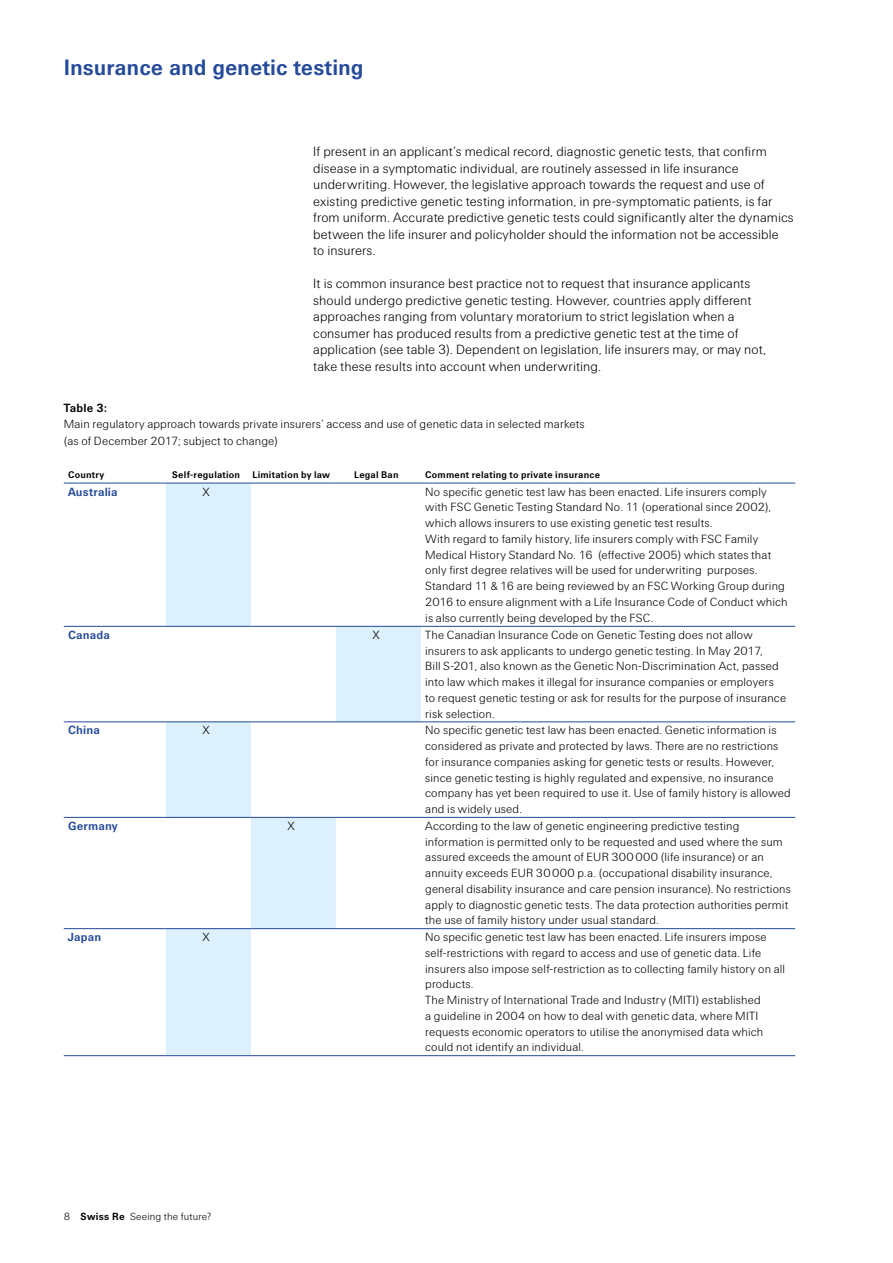
<style>
.page{position:relative;width:893px;height:1263px;background:#fff}
.page>*{position:absolute;margin:0;border:0;box-sizing:border-box;transform-origin:0 0}
.t1{font:700 22.5px "Swiss Re Sans OT";color:#244a9a}
.t2{font:300 13.5px/16.5px "Swiss Re Sans OT";letter-spacing:.005em;color:#000}
.t3{font:300 12px/15.8px "Swiss Re Sans OT";letter-spacing:.01em;color:#000}
.t4{font:700 12px "Swiss Re Sans OT";letter-spacing:.015em;color:#244a9a}
.t5{font:700 12px "Swiss Re Sans OT";letter-spacing:.02em;color:#000}
.t6{font:300 10.5px "Swiss Re Sans OT";letter-spacing:.015em;color:#000}
.t7{font:700 9.75px "Swiss Re Sans OT";letter-spacing:.025em;color:#000}
.s1{font-weight:700}
</style>
<div class="page">
<svg style="left:166px;top:484px;width:255px;height:571px"></svg>
<hr style="left:64px;top:483px;width:102px;height:1px;background:#244a9a">
<hr style="left:166px;top:483px;width:85px;height:1px;background:#244a9a">
<hr style="left:251px;top:483px;width:85px;height:1px;background:#244a9a">
<hr style="left:336px;top:483px;width:85px;height:1px;background:#244a9a">
<hr style="left:421px;top:483px;width:374px;height:1px;background:#244a9a">
<hr style="left:64px;top:626px;width:102px;height:1px;background:#244a9a">
<hr style="left:166px;top:626px;width:85px;height:1px;background:#244a9a">
<hr style="left:251px;top:626px;width:85px;height:1px;background:#244a9a">
<hr style="left:336px;top:626px;width:85px;height:1px;background:#244a9a">
<hr style="left:421px;top:626px;width:374px;height:1px;background:#244a9a">
<hr style="left:64px;top:722px;width:102px;height:1px;background:#244a9a">
<hr style="left:166px;top:722px;width:85px;height:1px;background:#244a9a">
<hr style="left:251px;top:722px;width:85px;height:1px;background:#244a9a">
<hr style="left:336px;top:722px;width:85px;height:1px;background:#244a9a">
<hr style="left:421px;top:722px;width:374px;height:1px;background:#244a9a">
<hr style="left:64px;top:817px;width:102px;height:1px;background:#244a9a">
<hr style="left:166px;top:817px;width:85px;height:1px;background:#244a9a">
<hr style="left:251px;top:817px;width:85px;height:1px;background:#244a9a">
<hr style="left:336px;top:817px;width:85px;height:1px;background:#244a9a">
<hr style="left:421px;top:817px;width:374px;height:1px;background:#244a9a">
<hr style="left:64px;top:928px;width:102px;height:1px;background:#244a9a">
<hr style="left:166px;top:928px;width:85px;height:1px;background:#244a9a">
<hr style="left:251px;top:928px;width:85px;height:1px;background:#244a9a">
<hr style="left:336px;top:928px;width:85px;height:1px;background:#244a9a">
<hr style="left:421px;top:928px;width:374px;height:1px;background:#244a9a">
<hr style="left:64px;top:1055px;width:102px;height:1px;background:#244a9a">
<hr style="left:166px;top:1055px;width:85px;height:1px;background:#244a9a">
<hr style="left:251px;top:1055px;width:85px;height:1px;background:#244a9a">
<hr style="left:336px;top:1055px;width:85px;height:1px;background:#244a9a">
<hr style="left:421px;top:1055px;width:374px;height:1px;background:#244a9a">
<h1 class="t1" style="left:64px;top:54px;width:301px">Insurance and genetic testing</h1>
<p class="t2" style="left:313px;top:143px;width:482px">If present in an applicant’s medical record, diagnostic genetic tests, that confirm disease in a symptomatic individual, are routinely assessed in life insurance underwriting. However, the legislative approach towards the request and use of existing predictive genetic testing information, in pre-symptomatic patients, is far from uniform. Accurate predictive genetic tests could significantly alter the dynamics between the life insurer and policyholder should the information not be accessible<br>to insurers.</p>
<p class="t2" style="left:313px;top:275px;width:454px">It is common insurance best practice not to request that insurance applicants should undergo predictive genetic testing. However, countries apply different approaches ranging from voluntary moratorium to strict legislation when a consumer has produced results from a predictive genetic test at the time of application (see table 3). Dependent on legislation, life insurers may, or may not, take these results into account when underwriting.</p>
<p class="t5" style="left:64px;top:401px;width:45px">Table 3:</p>
<p class="t3" style="left:64px;top:416px;width:522px;line-height:16.5px">Main regulatory approach towards private insurers’ access and use of genetic data in selected markets (as of December 2017; subject to change)</p>
<p class="t7" style="left:68px;top:469px;width:38px">Country</p>
<p class="t7" style="left:172px;top:469px;width:69px">Self-regulation</p>
<p class="t7" style="left:252px;top:469px;width:79px">Limitation by law</p>
<p class="t7" style="left:354px;top:469px;width:46px">Legal Ban</p>
<p class="t7" style="left:425px;top:469px;width:176px">Comment relating to private insurance</p>
<p class="t4" style="left:68px;top:484px;width:51px">Australia</p>
<p class="t3" style="left:203px;top:484px;width:9px">X</p>
<p class="t3" style="left:425px;top:484px;width:364px">No specific genetic test law has been enacted. Life insurers comply with FSC Genetic Testing Standard No. 11 (operational since 2002), which allows insurers to use existing genetic test results.<br>With regard to family history, life insurers comply with FSC Family Medical History Standard No. 16 (effective 2005) which states that only first degree relatives will be used for underwriting purposes.<br>Standard 11 &amp; 16 are being reviewed by an FSC Working Group during 2016 to ensure alignment with a Life Insurance Code of Conduct which is also currently being developed by the FSC.</p>
<p class="t4" style="left:68px;top:628px;width:43px">Canada</p>
<p class="t3" style="left:373px;top:627px;width:9px">X</p>
<p class="t3" style="left:425px;top:627px;width:362px">The Canadian Insurance Code on Genetic Testing does not allow insurers to ask applicants to undergo genetic testing. In May 2017,<br>Bill S-201, also known as the Genetic Non-Discrimination Act, passed into law which makes it illegal for insurance companies or employers to request genetic testing or ask for results for the purpose of insurance risk selection.</p>
<p class="t4" style="left:68px;top:723px;width:33px">China</p>
<p class="t3" style="left:203px;top:722px;width:9px">X</p>
<p class="t3" style="left:425px;top:722px;width:367px">No specific genetic test law has been enacted. Genetic information is considered as private and protected by laws. There are no restrictions for insurance companies asking for genetic tests or results. However, since genetic testing is highly regulated and expensive, no insurance company has yet been required to use it. Use of family history is allowed and is widely used.</p>
<p class="t4" style="left:68px;top:819px;width:51px">Germany</p>
<p class="t3" style="left:288px;top:818px;width:9px">X</p>
<p class="t3" style="left:425px;top:818px;width:367px">According to the law of genetic engineering predictive testing information is permitted only to be requested and used where the sum assured exceeds the amount of EUR 300000 (life insurance) or an annuity exceeds EUR 30000 p.a. (occupational disability insurance, general disability insurance and care pension insurance). No restrictions apply to diagnostic genetic tests. The data protection authorities permit the use of family history under usual standard.</p>
<p class="t4" style="left:68px;top:930px;width:35px">Japan</p>
<p class="t3" style="left:203px;top:929px;width:9px">X</p>
<p class="t3" style="left:425px;top:929px;width:361px">No specific genetic test law has been enacted. Life insurers impose self-restrictions with regard to access and use of genetic data. Life insurers also impose self-restriction as to collecting family history on all products.<br>The Ministry of International Trade and Industry (MITI) established<br>a guideline in 2004 on how to deal with genetic data, where MITI requests economic operators to utilise the anonymised data which could not identify an individual.</p>
<p class="t6" style="left:64px;top:1211px;width:149px">8 <span class="s1">Swiss Re</span> Seeing the future?</p>
</div>
